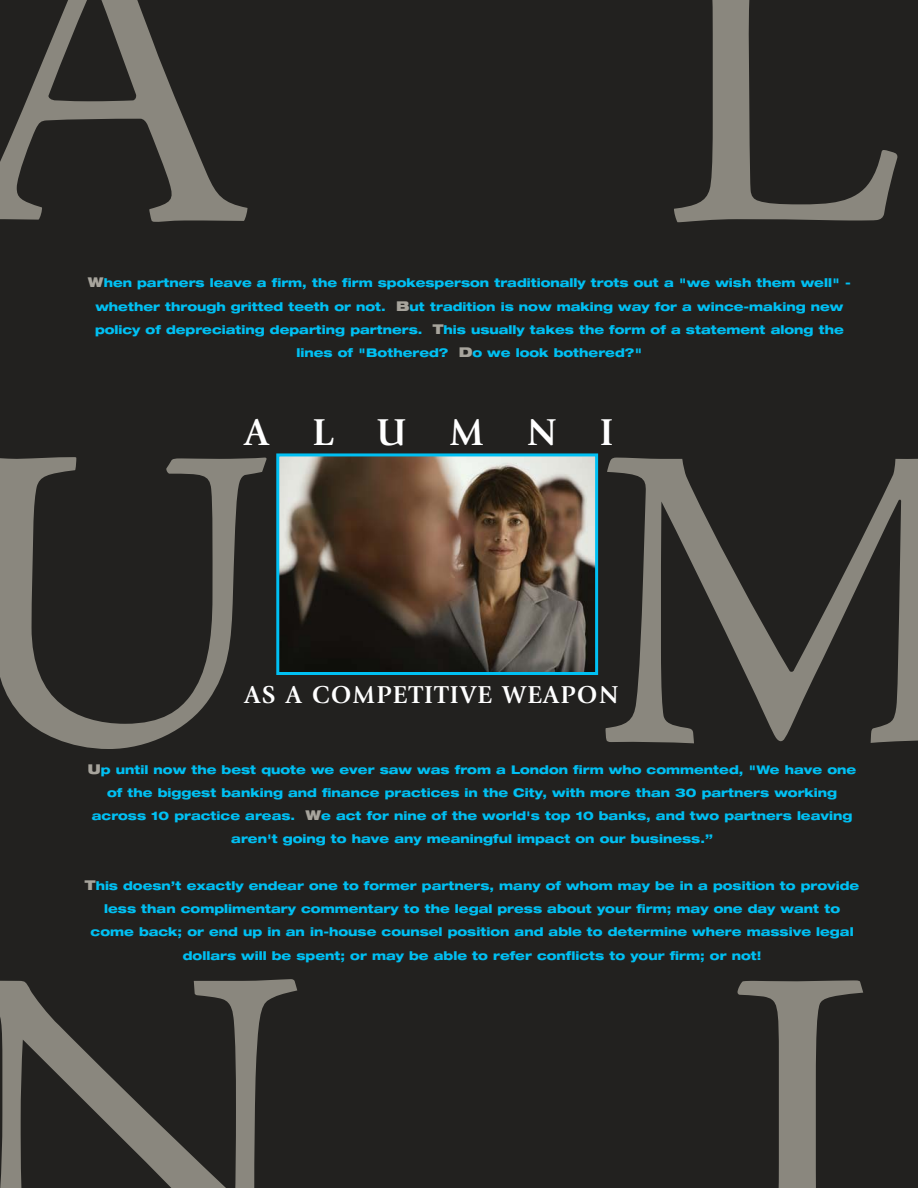
<style>
.page{position:relative;width:918px;height:1188px;background:#22211f}
.page>*{position:absolute;margin:0;border:0;box-sizing:border-box;transform-origin:0 0}
.t1{font:700 39px "Giovanni";letter-spacing:1.11em;color:#fff}
.t2{font:700 25.5px "Giovanni";letter-spacing:.05em;color:#fff}
.t3{font:800 expanded 12px/23.2px "Helvetica Neue";color:#00c0f3;text-align:center}
.s1{font-weight:900;font-size:13.5px;color:#a7a49c}
</style>
<div class="page">
<svg style="left:0;top:0;width:248px;height:222px"></svg>
<svg style="left:674px;top:0;width:224px;height:222px"></svg>
<svg style="left:0;top:457px;width:267px;height:292px"></svg>
<svg style="left:605px;top:458px;width:313px;height:285px"></svg>
<svg style="left:0;top:979px;width:297px;height:209px"></svg>
<svg style="left:737px;top:980px;width:126px;height:208px"></svg>
<img style="left:280px;top:457px;width:314px;height:214px">
<div style="left:276px;top:453px;width:322px;height:222px;border:3px solid #00c0f3"></div>
<p class="t3" style="left:88px;top:273px;width:764px"><span class="s1">W</span>hen partners leave a firm, the firm spokesperson traditionally trots out a "we wish them well" - whether through gritted teeth or not. <span class="s1">B</span>ut tradition is now making way for a wince-making new policy of depreciating departing partners. <span class="s1">T</span>his usually takes the form of a statement along the lines of "Bothered? <span class="s1">D</span>o we look bothered?"</p>
<h1 class="t1" style="left:245px;top:417px;width:371px">ALUMNI</h1>
<h2 class="t2" style="left:244px;top:685px;width:375px">AS A COMPETITIVE WEAPON</h2>
<p class="t3" style="left:88px;top:759px;width:770px"><span class="s1">U</span>p until now the best quote we ever saw was from a London firm who commented, "We have one of the biggest banking and finance practices in the City, with more than 30 partners working across 10 practice areas. <span class="s1">W</span>e act for nine of the world's top 10 banks, and two partners leaving aren't going to have any meaningful impact on our business.”</p>
<p class="t3" style="left:85px;top:875px;width:776px"><span class="s1">T</span>his doesn’t exactly endear one to former partners, many of whom may be in a position to provide less than complimentary commentary to the legal press about your firm; may one day want to come back; or end up in an in-house counsel position and able to determine where massive legal dollars will be spent; or may be able to refer conflicts to your firm; or not!</p>
</div>
